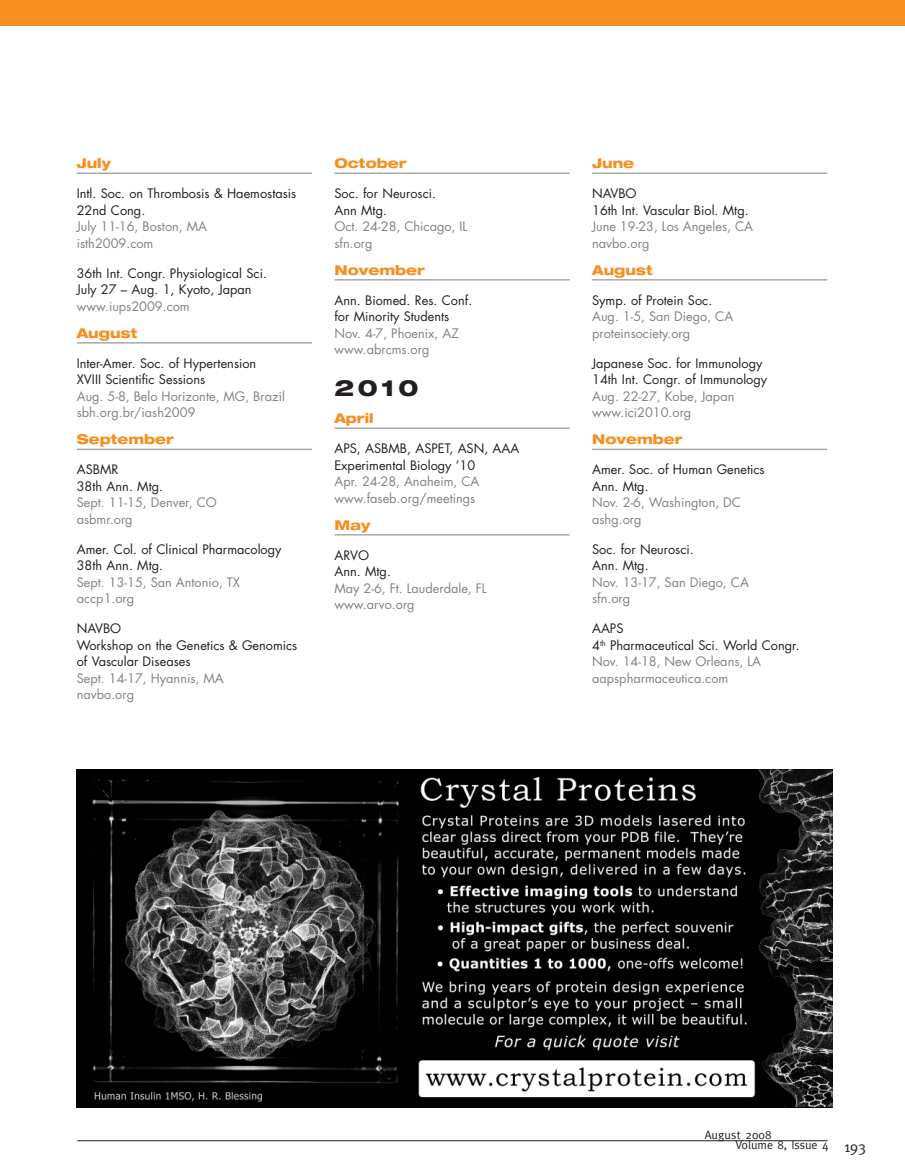
<style>
.page{position:relative;width:905px;height:1175px;background:#fff}
.page>*{position:absolute;margin:0;border:0;box-sizing:border-box;transform-origin:0 0}
.t1{font:800 expanded 22.5px "Helvetica Neue";color:#231f20}
.t2{font:15px "Meta";color:#231f20}
.t3{font:800 expanded 13.5px "Helvetica Neue";color:#f68f20}
.t4{font:12.75px/16.5px "Futura";color:#808285}
.t5{font:12.75px/16.5px "Futura";color:#231f20}
.t6{font:12px/10.5px "Meta";color:#231f20}
.s1{color:#231f20}
</style>
<div class="page">
<hr style="left:77px;top:1140px;width:750px;height:1px;background:#231f20">
<div style="left:0;top:0;width:904px;height:25px;background:#f68f20"></div>
<hr style="left:77px;top:172px;width:235px;height:2px;background:#a8a9ad">
<hr style="left:77px;top:342px;width:235px;height:1px;background:#a8a9ad">
<hr style="left:77px;top:448px;width:235px;height:2px;background:#a8a9ad">
<hr style="left:334px;top:172px;width:235px;height:2px;background:#a8a9ad">
<hr style="left:334px;top:279px;width:235px;height:1px;background:#a8a9ad">
<hr style="left:334px;top:427px;width:235px;height:2px;background:#a8a9ad">
<hr style="left:334px;top:534px;width:235px;height:1px;background:#a8a9ad">
<hr style="left:592px;top:172px;width:235px;height:2px;background:#a8a9ad">
<hr style="left:592px;top:279px;width:235px;height:1px;background:#a8a9ad">
<hr style="left:592px;top:448px;width:235px;height:2px;background:#a8a9ad">
<img style="left:76px;top:770px;width:756px;height:337px">
<p class="t3" style="left:77px;top:155px;width:36px">July</p>
<p class="t5" style="left:77px;top:185px;width:221px">Intl. Soc. on Thrombosis &amp; Haemostasis<br>22nd Cong.</p>
<p class="t4" style="left:77px;top:218px;width:132px">July 11-16, Boston, MA isth2009.com</p>
<p class="t5" style="left:77px;top:265px;width:192px">36th Int. Congr. Physiological Sci.<br>July 27 – Aug. 1, Kyoto, Japan</p>
<p class="t4" style="left:77px;top:298px;width:114px">www.iups2009.com</p>
<p class="t3" style="left:77px;top:324px;width:62px">August</p>
<p class="t5" style="left:77px;top:355px;width:181px">Inter-Amer. Soc. of Hypertension<br>XVIII Scientific Sessions</p>
<p class="t4" style="left:77px;top:388px;width:210px">Aug. 5-8, Belo Horizonte, MG, Brazil sbh.org.br/iash2009</p>
<p class="t3" style="left:77px;top:431px;width:99px">September</p>
<p class="t5" style="left:77px;top:461px;width:88px">ASBMR<br>38th Ann. Mtg.</p>
<p class="t4" style="left:77px;top:494px;width:141px">Sept. 11-15, Denver, CO asbmr.org</p>
<p class="t5" style="left:77px;top:541px;width:206px">Amer. Col. of Clinical Pharmacology<br>38th Ann. Mtg.</p>
<p class="t4" style="left:77px;top:574px;width:165px">Sept. 13-15, San Antonio, TX accp1.org</p>
<p class="t5" style="left:77px;top:620px;width:222px">NAVBO<br>Workshop on the Genetics &amp; Genomics of Vascular Diseases</p>
<p class="t4" style="left:77px;top:670px;width:148px">Sept. 14-17, Hyannis, MA navbo.org</p>
<p class="t3" style="left:334px;top:155px;width:73px">October</p>
<p class="t5" style="left:334px;top:185px;width:103px">Soc. for Neurosci.<br>Ann Mtg.</p>
<p class="t4" style="left:334px;top:218px;width:134px">Oct. 24-28, Chicago, IL sfn.org</p>
<p class="t3" style="left:334px;top:261px;width:92px">November</p>
<p class="t5" style="left:334px;top:292px;width:139px">Ann. Biomed. Res. Conf. for Minority Students</p>
<p class="t4" style="left:334px;top:325px;width:126px">Nov. 4-7, Phoenix, AZ www.abrcms.org</p>
<h1 class="t1" style="left:334px;top:374px;width:85px">2010</h1>
<p class="t3" style="left:334px;top:410px;width:41px">April</p>
<p class="t5" style="left:334px;top:440px;width:186px">APS, ASBMB, ASPET, ASN, AAA<br>Experimental Biology ’10</p>
<p class="t4" style="left:334px;top:473px;width:146px">Apr. 24-28, Anaheim, CA www.faseb.org/meetings</p>
<p class="t3" style="left:334px;top:516px;width:38px">May</p>
<p class="t5" style="left:334px;top:546px;width:58px">ARVO<br>Ann. Mtg.</p>
<p class="t4" style="left:334px;top:579px;width:154px">May 2-6, Ft. Lauderdale, FL www.arvo.org</p>
<p class="t3" style="left:592px;top:155px;width:43px">June</p>
<p class="t5" style="left:592px;top:185px;width:158px">NAVBO<br>16th Int. Vascular Biol. Mtg.</p>
<p class="t4" style="left:592px;top:218px;width:162px">June 19-23, Los Angeles, CA navbo.org</p>
<p class="t3" style="left:592px;top:261px;width:62px">August</p>
<p class="t5" style="left:592px;top:292px;width:122px">Symp. of Protein Soc.</p>
<p class="t4" style="left:592px;top:308px;width:143px">Aug. 1-5, San Diego, CA proteinsociety.org</p>
<p class="t5" style="left:592px;top:355px;width:176px">Japanese Soc. for Immunology<br>14th Int. Congr. of Immunology</p>
<p class="t4" style="left:592px;top:388px;width:144px">Aug. 22-27, Kobe, Japan www.ici2010.org</p>
<p class="t3" style="left:592px;top:431px;width:92px">November</p>
<p class="t5" style="left:592px;top:461px;width:174px">Amer. Soc. of Human Genetics<br>Ann. Mtg.</p>
<p class="t4" style="left:592px;top:494px;width:150px">Nov. 2-6, Washington, DC ashg.org</p>
<p class="t5" style="left:592px;top:541px;width:103px">Soc. for Neurosci.<br>Ann. Mtg.</p>
<p class="t4" style="left:592px;top:574px;width:158px">Nov. 13-17, San Diego, CA sfn.org</p>
<p class="t4" style="left:592px;top:620px;width:209px"><span class="s1">AAPS<br>4</span><sup>th</sup> <span class="s1">Pharmaceutical Sci. World Congr.<br></span>Nov. 14-18, New Orleans, LA aapspharmaceutica.com</p>
<p class="t6" style="left:735px;top:1129px;width:94px;text-indent:-31px">August 2008<br>Volume 8, Issue 4</p>
<p class="t2" style="left:844px;top:1138px;width:24px">193</p>
</div>
